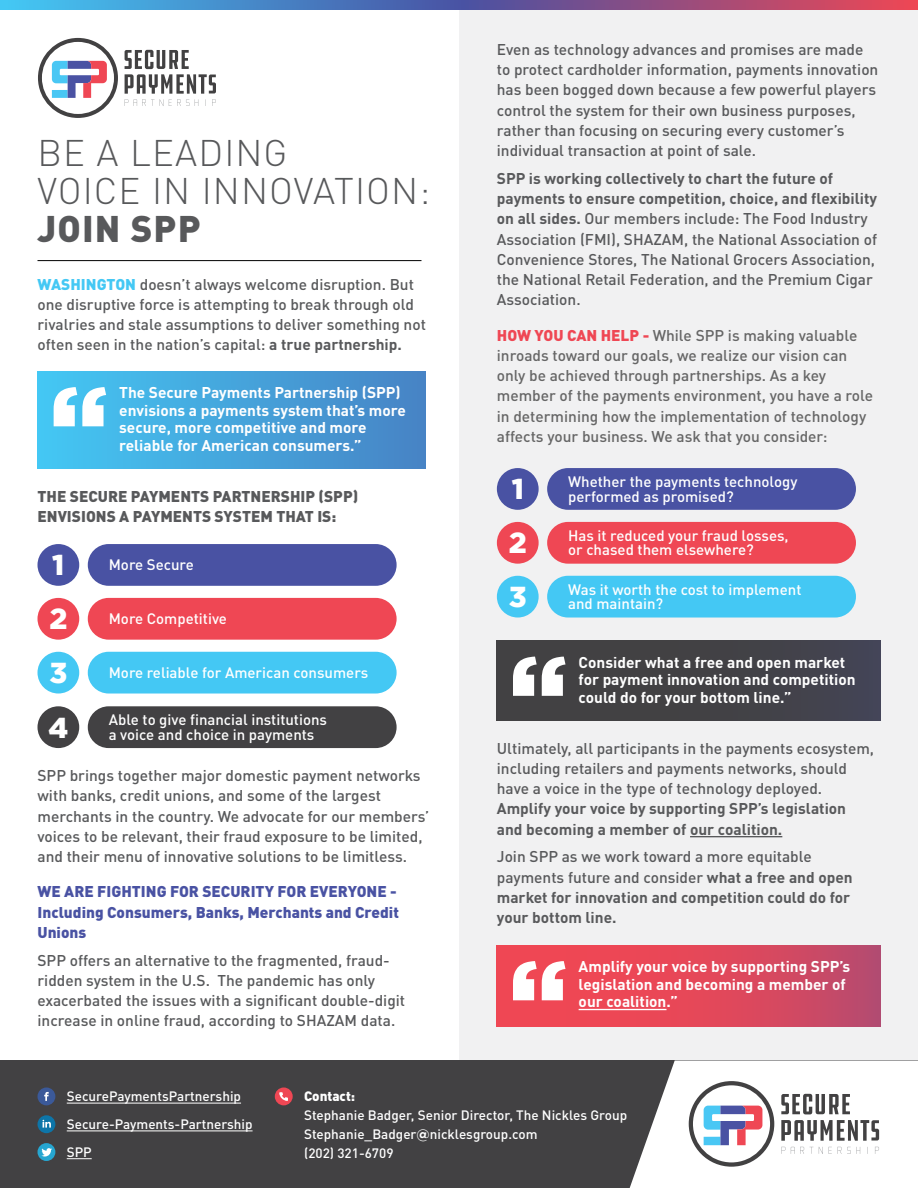
<style>
.page{position:relative;width:918px;height:1188px;background:#fff}
.page>*{position:absolute;margin:0;border:0;box-sizing:border-box;transform-origin:0 0}
.t1{font:300 36.6px/38.1px "DIN Pro";letter-spacing:.03em;color:#58595b}
.t2{font:900 36.6px "DIN Pro";letter-spacing:.03em;color:#58595b}
.t3{font:900 28.8px "Gotham";color:#fff}
.t4{font:500 15.45px/20.2px "DIN Pro";color:#58595b}
.t5{font:700 15.45px/17.7px "DIN Pro";color:#fff}
.t6{font:500 15.45px/20.2px "DIN Pro";color:#666}
.t7{font:700 15.45px/20.2px "DIN Pro";color:#58595b}
.t8{font:900 15.45px/20.2px "DIN Pro";color:#4952a3}
.t9{font:900 15.45px/20.2px "DIN Pro";color:#58595b}
.t10{font:500 15px "DIN Pro";color:#fff}
.t11{font:500 13.5px/19.8px "DIN Pro";color:#fff}
.t12{font:900 13.5px "DIN Pro";color:#fff}
.s1{font-weight:900;color:#44c8f4}
.s2{font-weight:700}
.s3{font-weight:900;color:#ef4754}
.s4{font-weight:500}
.s5{font-family:"Gotham";font-weight:700}
</style>
<div class="page">
<div style="left:459px;top:1px;width:458px;height:1186px;background:#f1f1f2"></div>
<div style="left:0;top:1060px;width:918px;height:128px;background:#424143"></div>
<svg style="left:0;top:0;width:918px;height:10px;background:#706da4"></svg>
<hr style="left:690px;top:836px;width:92px;height:1px;background:#58595b">
<svg style="left:38px;top:38px;width:80px;height:80px"></svg>
<svg style="left:125px;top:50px;width:91px;height:56px"></svg>
<hr style="left:38px;top:260px;width:384px;height:1px;background:#000">
<div style="left:497px;top:641px;width:383px;height:79px;background:linear-gradient(to right,#42403e,#434350)"></div>
<svg style="left:513px;top:657px;width:53px;height:39px"></svg>
<svg style="left:497px;top:945px;width:383px;height:81px;background:#dd485c"></svg>
<hr style="left:579px;top:1009px;width:88px;height:1px;background:#fff">
<svg style="left:513px;top:961px;width:53px;height:39px"></svg>
<div style="left:38px;top:371px;width:388px;height:98px;background:linear-gradient(to right,#44c8f4,#4783c5)"></div>
<svg style="left:54px;top:387px;width:52px;height:39px"></svg>
<hr style="left:67px;top:1103px;width:174px;height:1px;background:#fff">
<div style="left:38px;top:1088px;width:17px;height:17px;background:#3b5999;border-radius:50%"></div>
<svg style="left:44px;top:1092px;width:5px;height:9px"></svg>
<svg style="left:67px;top:1158px;width:25px;height:1px"></svg>
<div style="left:38px;top:1143px;width:17px;height:18px;background:#26a6d1;border-radius:50%"></div>
<svg style="left:41px;top:1148px;width:11px;height:9px"></svg>
<hr style="left:67px;top:1130px;width:186px;height:1px;background:#fff">
<div style="left:38px;top:1115px;width:17px;height:18px;background:#0d75a8;border-radius:50%"></div>
<svg style="left:43px;top:1120px;width:8px;height:8px"></svg>
<svg style="left:630px;top:1061px;width:288px;height:127px"></svg>
<div style="left:275px;top:1088px;width:18px;height:17px;background:#ef4754;border-radius:50%"></div>
<svg style="left:279px;top:1092px;width:9px;height:9px"></svg>
<div style="left:88px;top:544px;width:309px;height:42px;background:#4952a3;border-radius:21px"></div>
<div style="left:37px;top:544px;width:42px;height:42px;background:#4952a3;border-radius:50%"></div>
<div style="left:88px;top:598px;width:309px;height:42px;background:#ef4754;border-radius:21px"></div>
<div style="left:37px;top:598px;width:42px;height:42px;background:#ef4754;border-radius:50%"></div>
<div style="left:88px;top:652px;width:309px;height:42px;background:#44c8f4;border-radius:21px"></div>
<div style="left:37px;top:652px;width:42px;height:42px;background:#44c8f4;border-radius:50%"></div>
<div style="left:37px;top:706px;width:42px;height:42px;background:#424143;border-radius:50%"></div>
<div style="left:88px;top:706px;width:309px;height:42px;background:#424143;border-radius:21px"></div>
<div style="left:547px;top:468px;width:309px;height:42px;background:#4952a3;border-radius:21px"></div>
<div style="left:497px;top:468px;width:42px;height:42px;background:#4952a3;border-radius:50%"></div>
<div style="left:547px;top:576px;width:309px;height:42px;background:#44c8f4;border-radius:21px"></div>
<div style="left:497px;top:576px;width:42px;height:42px;background:#44c8f4;border-radius:50%"></div>
<div style="left:547px;top:522px;width:309px;height:42px;background:#ef4754;border-radius:21px"></div>
<div style="left:497px;top:522px;width:42px;height:42px;background:#ef4754;border-radius:50%"></div>
<h1 class="t1" style="left:38px;top:131px;width:394px">BE A LEADING<br>VOICE IN INNOVATION:</h1>
<h1 class="t2" style="left:38px;top:198px;width:165px">JOIN SPP</h1>
<p class="t4" style="left:38px;top:272px;width:390px"><span class="s1">WASHINGTON</span> doesn’t always welcome disruption. But one disruptive force is attempting to break through old rivalries and stale assumptions to deliver something not often seen in the nation’s capital: <span class="s2">a true partnership.</span></p>
<p class="t5" style="left:119px;top:382px;width:288px">The Secure Payments Partnership (SPP) envisions a payments system that’s more secure, more competitive and more reliable for American consumers.”</p>
<p class="t9" style="left:38px;top:484px;width:322px">THE SECURE PAYMENTS PARTNERSHIP (SPP)<br>ENVISIONS A PAYMENTS SYSTEM THAT IS:</p>
<h2 class="t3" style="left:52px;top:549px;width:14px">1</h2>
<p class="t10" style="left:109px;top:553px;width:87px">More Secure</p>
<h2 class="t3" style="left:49px;top:602px;width:19px">2</h2>
<p class="t10" style="left:109px;top:607px;width:120px">More Competitive</p>
<h2 class="t3" style="left:49px;top:656px;width:19px">3</h2>
<p class="t10" style="left:109px;top:660px;width:261px">More reliable for American consumers</p>
<p class="t10" style="left:109px;top:708px;width:220px">Able to give financial institutions</p>
<h2 class="t3" style="left:48px;top:711px;width:21px">4</h2>
<p class="t10" style="left:109px;top:722px;width:207px">a voice and choice in payments</p>
<p class="t4" style="left:38px;top:764px;width:393px">SPP brings together major domestic payment networks with banks, credit unions, and some of the largest merchants in the country. We advocate for our members’ voices to be relevant, their fraud exposure to be limited, and their menu of innovative solutions to be limitless.</p>
<p class="t8" style="left:38px;top:880px;width:363px">WE ARE FIGHTING FOR SECURITY FOR EVERYONE -<br>Including Consumers, Banks, Merchants and Credit<br>Unions</p>
<p class="t4" style="left:38px;top:948px;width:369px">SPP offers an alternative to the fragmented, fraud&shy;ridden system in the U.S. The pandemic has only exacerbated the issues with a significant double-digit increase in online fraud, according to SHAZAM data.</p>
<p class="t4" style="left:497px;top:37px;width:383px">Even as technology advances and promises are made to protect cardholder information, payments innovation has been bogged down because a few powerful players control the system for their own business purposes, rather than focusing on securing every customer’s individual transaction at point of sale.</p>
<p class="t4" style="left:497px;top:166px;width:382px"><span class="s2">SPP is working collectively to chart the future of payments to ensure competition, choice, and flexibility on all sides.</span> Our members include: The Food Industry Association (FMI), SHAZAM, the National Association of Convenience Stores, The National Grocers Association, the National Retail Federation, and the Premium Cigar Association.</p>
<p class="t6" style="left:497px;top:323px;width:378px"><span class="s3">HOW YOU CAN HELP -</span> While SPP is making valuable inroads toward our goals, we realize our vision can only be achieved through partnerships. As a key member of the payments environment, you have a role in determining how the implementation of technology affects your business. We ask that you consider:</p>
<p class="t10" style="left:568px;top:469px;width:231px">Whether the payments technology</p>
<h2 class="t3" style="left:512px;top:473px;width:14px">1</h2>
<p class="t10" style="left:568px;top:484px;width:167px">performed as promised?</p>
<p class="t10" style="left:568px;top:523px;width:222px">Has it reduced your fraud losses,</p>
<h2 class="t3" style="left:509px;top:526px;width:19px">2</h2>
<p class="t10" style="left:568px;top:538px;width:187px">or chased them elsewhere?</p>
<p class="t10" style="left:568px;top:577px;width:235px">Was it worth the cost to implement</p>
<h2 class="t3" style="left:509px;top:580px;width:19px">3</h2>
<p class="t10" style="left:568px;top:592px;width:97px">and maintain?</p>
<p class="t5" style="left:579px;top:651px;width:279px">Consider what a free and open market for payment innovation and competition could do for your bottom line.”</p>
<p class="t4" style="left:497px;top:736px;width:379px">Ultimately, all participants in the payments ecosystem, including retailers and payments networks, should have a voice in the type of technology deployed.</p>
<p class="t7" style="left:497px;top:797px;width:351px">Amplify your voice by supporting SPP’s legislation and becoming a member of our coalition.</p>
<p class="t7" style="left:497px;top:845px;width:357px"><span class="s4">Join SPP as we work toward a more equitable payments future and consider</span> what a free and open market for innovation and competition could do for your bottom line.</p>
<p class="t5" style="left:579px;top:956px;width:273px">Amplify your voice by supporting SPP’s legislation and becoming a member of our coalition.”</p>
<p class="t11" style="left:67px;top:1085px;width:176px">SecurePaymentsPartnership</p>
<p class="t11" style="left:67px;top:1113px;width:187px">Secure-Payments-Partnership</p>
<p class="t11" style="left:67px;top:1141px;width:26px">SPP</p>
<p class="t12" style="left:304px;top:1085px;width:53px">Contact:</p>
<p class="t11" style="left:304px;top:1122px;width:235px">Stephanie_Badger<span class="s5">@</span>nicklesgroup.com (202) 321-6709</p>
<p class="t11" style="left:304px;top:1104px;width:325px">Stephanie Badger, Senior Director, The Nickles Group</p>
</div>
